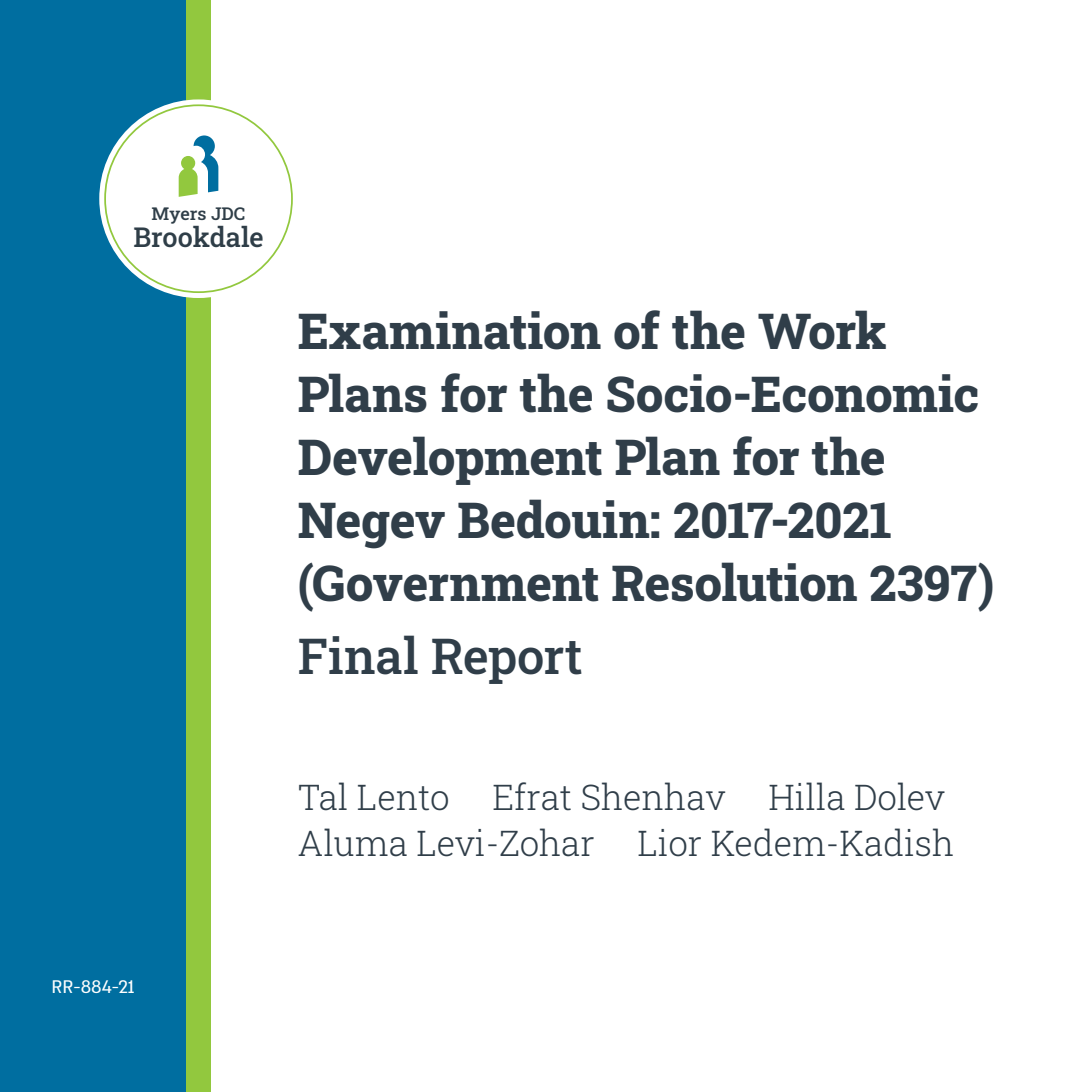
<style>
.page{position:relative;width:1092px;height:1092px;background:#fff}
.page>*{position:absolute;margin:0;border:0;box-sizing:border-box;transform-origin:0 0}
.t1{font:800 49px/63px "Roboto Slab";letter-spacing:-.01em;color:#303e49}
.t2{font:500 49px "Roboto Slab";letter-spacing:-.005em;color:#303e49}
.t3{font:300 35px/45.5px "Roboto Slab";color:#303e49}
.t4{font:500 27.12px "Roboto Slab";letter-spacing:-.005em;color:#2f3e48}
.t5{font:21px "Almoni Neue DL4.0 AAA";color:#fff}
.t6{font:500 17.5px "Roboto Slab";color:#2f3e48}
</style>
<div class="page">
<div style="left:0;top:0;width:186px;height:1091px;background:#006ea0"></div>
<div style="left:186px;top:0;width:25px;height:1091px;background:#92c83e"></div>
<div style="left:99px;top:99px;width:199px;height:199px;background:#fff;border-radius:50%"></div>
<svg style="left:179px;top:135px;width:39px;height:62px"></svg>
<p class="t6" style="left:152px;top:202px;width:95px">Myers JDC</p>
<p class="t4" style="left:133px;top:218px;width:132px">Brookdale</p>
<p class="t1" style="left:298px;top:298px;width:698px">Examination of the Work<br>Plans for the Socio-Economic<br>Development Plan for the<br>Negev Bedouin: 2017-2021 (Government Resolution 2397)</p>
<p class="t2" style="left:298px;top:623px;width:286px">Final Report</p>
<p class="t3" style="left:298px;top:773px;width:658px">Tal Lento Efrat Shenhav Hilla Dolev<br>Aluma Levi-Zohar Lior Kedem-Kadish</p>
<p class="t5" style="left:52px;top:969px;width:84px">RR-884-21</p>
</div>
